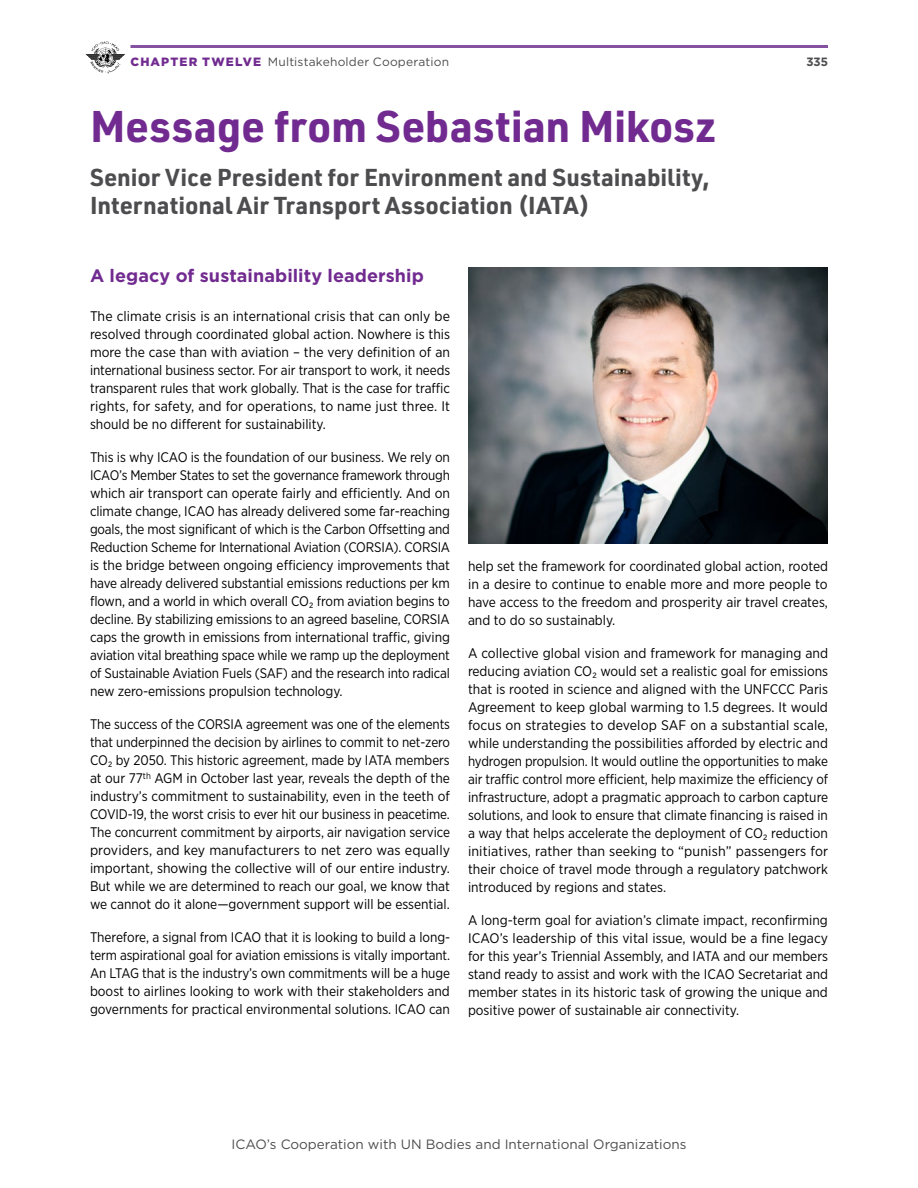
<style>
.page{position:relative;width:918px;height:1188px;background:#fff}
.page>*{position:absolute;margin:0;border:0;box-sizing:border-box;transform-origin:0 0}
.Message_name{font:700 43.5px "URWDIN";color:#712b90}
.Job_title{font:700 24px/28.5px "URWDIN";color:#4d4d4f}
.Paragraph_Style_10{font:700 18px "Gotham";letter-spacing:.005em;color:#712b90}
.Paragraph_Style_11{font:13.8px/18px "Gotham Narrow";color:#000;text-align:justify}
.t1{font:13.5px "Gotham";color:#4d4d4f}
.t2{font:12px "Gotham";letter-spacing:.015em;color:#4d4d4f}
.t3{font:700 12px "Gotham";color:#4d4d4f}
.s1{font-weight:900;color:#712b90}
</style>
<div class="page">
<svg style="left:86px;top:41px;width:39px;height:33px"></svg>
<hr style="left:130px;top:45px;width:698px;height:3px;background:#8552a1">
<img style="left:468px;top:268px;width:359px;height:276px">
<p class="t2" style="left:130px;top:54px;width:320px"><span class="s1">CHAPTER TWELVE</span> Multistakeholder Cooperation</p>
<p class="t3" style="left:806px;top:54px;width:23px">335</p>
<p class="Message_name" style="left:90px;top:97px;width:628px">Message from Sebastian Mikosz</p>
<p class="Job_title" style="left:90px;top:162px;width:621px">Senior Vice President for Environment and Sustainability,<br>International Air Transport Association (IATA)</p>
<p class="Paragraph_Style_10" style="left:90px;top:263px;width:335px">A legacy of sustainability leadership</p>
<p class="Paragraph_Style_11" style="left:90px;top:306px;width:362px">The climate crisis is an international crisis that can only be resolved through coordinated global action. Nowhere is this more the case than with aviation – the very definition of an international business sector. For air transport to work, it needs transparent rules that work globally. That is the case for traffic rights, for safety, and for operations, to name just three. It should be no different for sustainability.</p>
<p class="Paragraph_Style_11" style="left:90px;top:447px;width:362px">This is why ICAO is the foundation of our business. We rely on ICAO’s Member States to set the governance framework through which air transport can operate fairly and efficiently. And on climate change, ICAO has already delivered some far-reaching goals, the most significant of which is the Carbon Offsetting and Reduction Scheme for International Aviation (CORSIA). CORSIA is the bridge between ongoing efficiency improvements that have already delivered substantial emissions reductions per km flown, and a world in which overall CO2 from aviation begins to decline. By stabilizing emissions to an agreed baseline, CORSIA caps the growth in emissions from international traffic, giving aviation vital breathing space while we ramp up the deployment of Sustainable Aviation Fuels (SAF) and the research into radical new zero-emissions propulsion technology.</p>
<p class="Paragraph_Style_11" style="left:90px;top:714px;width:362px">The success of the CORSIA agreement was one of the elements that underpinned the decision by airlines to commit to net-zero CO2 by 2050. This historic agreement, made by IATA members at our 77<sup>th</sup> AGM in October last year, reveals the depth of the industry’s commitment to sustainability, even in the teeth of COVID-19, the worst crisis to ever hit our business in peacetime.<br>The concurrent commitment by airports, air navigation service providers, and key manufacturers to net zero was equally important, showing the collective will of our entire industry.<br>But while we are determined to reach our goal, we know that we cannot do it alone—government support will be essential.</p>
<p class="Paragraph_Style_11" style="left:90px;top:927px;width:362px">Therefore, a signal from ICAO that it is looking to build a long&shy;term aspirational goal for aviation emissions is vitally important.<br>An LTAG that is the industry’s own commitments will be a huge boost to airlines looking to work with their stakeholders and governments for practical environmental solutions. ICAO can</p>
<p class="Paragraph_Style_11" style="left:468px;top:557px;width:362px">help set the framework for coordinated global action, rooted in a desire to continue to enable more and more people to have access to the freedom and prosperity air travel creates, and to do so sustainably.</p>
<p class="Paragraph_Style_11" style="left:468px;top:644px;width:362px">A collective global vision and framework for managing and reducing aviation CO2 would set a realistic goal for emissions that is rooted in science and aligned with the UNFCCC Paris Agreement to keep global warming to 1.5 degrees. It would focus on strategies to develop SAF on a substantial scale, while understanding the possibilities afforded by electric and hydrogen propulsion. It would outline the opportunities to make air traffic control more efficient, help maximize the efficiency of infrastructure, adopt a pragmatic approach to carbon capture solutions, and look to ensure that climate financing is raised in a way that helps accelerate the deployment of CO2 reduction initiatives, rather than seeking to “punish” passengers for their choice of travel mode through a regulatory patchwork introduced by regions and states.</p>
<p class="Paragraph_Style_11" style="left:468px;top:911px;width:362px">A long-term goal for aviation’s climate impact, reconfirming ICAO’s leadership of this vital issue, would be a fine legacy for this year’s Triennial Assembly, and IATA and our members stand ready to assist and work with the ICAO Secretariat and member states in its historic task of growing the unique and positive power of sustainable air connectivity.</p>
<p class="t1" style="left:231px;top:1136px;width:457px">ICAO’s Cooperation with UN Bodies and International Organizations</p>
</div>
